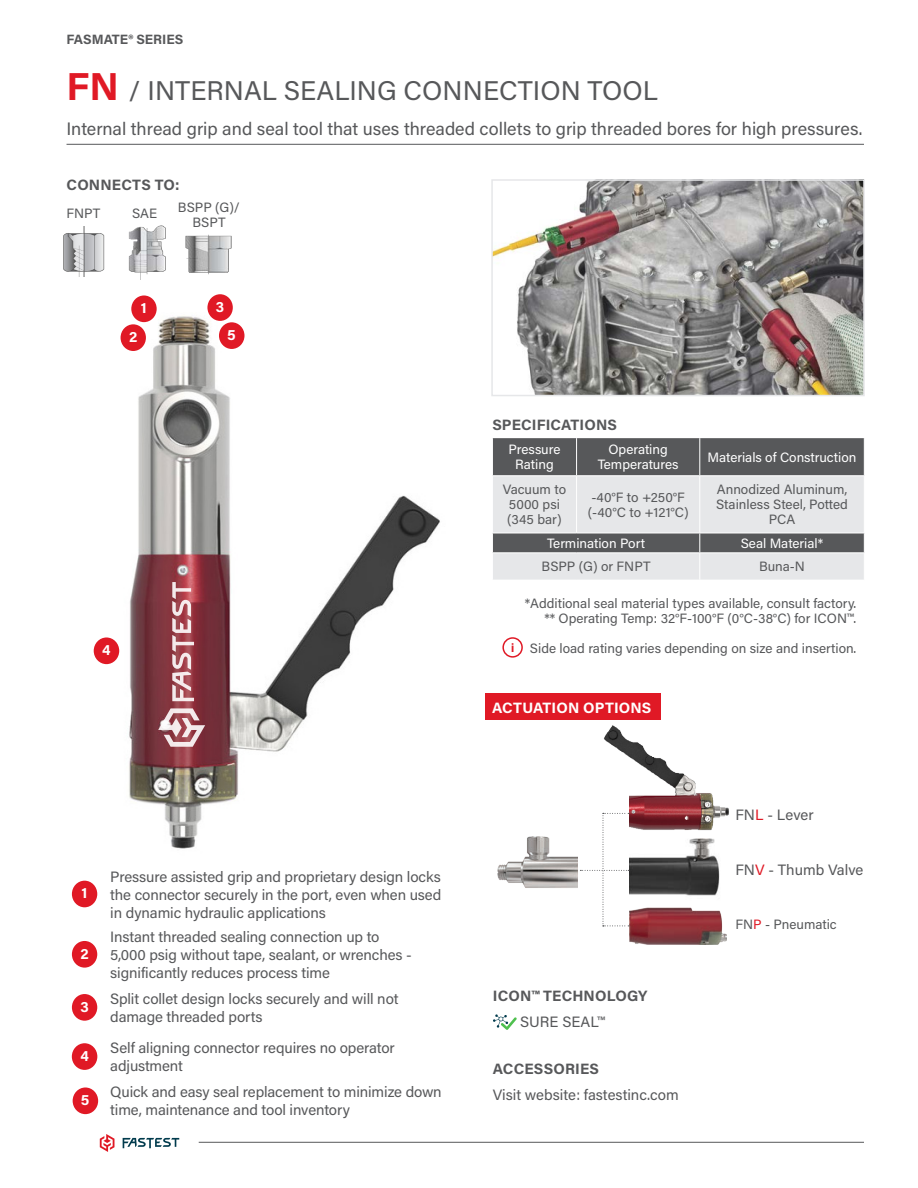
<style>
.page{position:relative;width:918px;height:1188px;background:#fff}
.page>*{position:absolute;margin:0;border:0;box-sizing:border-box;transform-origin:0 0}
.t1{font:27px "Acumin Pro";color:#57585a}
.t2{font:18px "Acumin Pro";color:#57585a}
.Table___Label_body{font:15px/18px "Acumin Pro";letter-spacing:-.01em;color:#57585a}
.Subhead_80_Black{font:700 15px "Acumin Pro";letter-spacing:.01em;color:#57585a}
.Body_copy{font:15px "Acumin Pro";color:#57585a}
.t3{font:700 15px "Acumin Pro";letter-spacing:.01em;color:#fff}
.Footnote_copy{font:13.5px/15px "Acumin Pro";color:#57585a;text-align:center}
.Table___Label_body-2{font:13.5px/15px "Acumin Pro";color:#57585a}
.Table___Label_body-3{font:13.5px/15px "Acumin Pro";color:#fff;text-align:center}
.t4{font:700 13.5px "Acumin Pro";color:#57585a}
.Body_copy-2{font:13.5px "Acumin Pro";color:#57585a}
.Body_copy-3{font:700 12px "Roboto";color:#e01925}
.s1{font-weight:700;font-size:39px;color:#e01925}
.s2{color:#e01925}
</style>
<div class="page">
<img style="left:629px;top:838px;width:91px;height:58px">
<img style="left:630px;top:907px;width:96px;height:38px">
<img style="left:185px;top:234px;width:47px;height:41px">
<img style="left:63px;top:227px;width:42px;height:49px">
<img style="left:128px;top:225px;width:38px;height:54px">
<div style="left:485px;top:693px;width:175px;height:27px;background:#e01925"></div>
<svg style="left:492px;top:438px;width:373px;height:142px;background:#afb0b2"></svg>
<img style="left:494px;top:182px;width:368px;height:211px">
<div style="left:491px;top:179px;width:374px;height:217px;border:2px solid #e6e7e9"></div>
<hr style="left:67px;top:144px;width:797px;height:1px;background:#57585a">
<img style="left:93px;top:295px;width:347px;height:554px">
<div style="left:131px;top:295px;width:26px;height:27px;background:#e01925;border-radius:50%"></div>
<div style="left:121px;top:324px;width:25px;height:27px;background:#e01925;border-radius:50%"></div>
<div style="left:207px;top:294px;width:26px;height:27px;background:#e01925;border-radius:50%"></div>
<div style="left:94px;top:637px;width:25px;height:27px;background:#e01925;border-radius:50%"></div>
<div style="left:72px;top:881px;width:25px;height:26px;background:#e01925;border-radius:50%"></div>
<div style="left:72px;top:941px;width:25px;height:27px;background:#e01925;border-radius:50%"></div>
<div style="left:72px;top:994px;width:25px;height:27px;background:#e01925;border-radius:50%"></div>
<div style="left:72px;top:1043px;width:25px;height:27px;background:#e01925;border-radius:50%"></div>
<div style="left:73px;top:1088px;width:25px;height:26px;background:#e01925;border-radius:50%"></div>
<div style="left:219px;top:322px;width:25px;height:27px;background:#e01925;border-radius:50%"></div>
<svg style="left:158px;top:708px;width:47px;height:39px;background:#b7858b"></svg>
<svg style="left:172px;top:582px;width:22px;height:119px;background:#c2848a"></svg>
<img style="left:497px;top:836px;width:81px;height:52px">
<img style="left:630px;top:792px;width:99px;height:39px">
<img style="left:604px;top:725px;width:92px;height:67px">
<svg style="left:580px;top:813px;width:49px;height:114px"></svg>
<svg style="left:493px;top:1014px;width:24px;height:16px"></svg>
<div style="left:502px;top:637px;width:21px;height:21px;border:2px solid #e01925;border-radius:50%"></div>
<hr style="left:199px;top:1142px;width:665px;height:1px;background:#57585a">
<svg style="left:100px;top:1134px;width:14px;height:18px"></svg>
<svg style="left:123px;top:1138px;width:56px;height:10px"></svg>
<p class="t4" style="left:67px;top:30px;width:119px">FASMATE® SERIES</p>
<p class="t1" style="left:67px;top:72px;width:593px"><span class="s1">FN</span> / INTERNAL SEALING CONNECTION TOOL</p>
<p class="t2" style="left:67px;top:117px;width:797px">Internal thread grip and seal tool that uses threaded collets to grip threaded bores for high pressures.</p>
<p class="Subhead_80_Black" style="left:67px;top:175px;width:115px">CONNECTS TO:</p>
<p class="Footnote_copy" style="left:66px;top:205px;width:35px">FNPT</p>
<p class="Footnote_copy" style="left:178px;top:199px;width:64px">BSPP (G)/<br>BSPT</p>
<p class="Footnote_copy" style="left:132px;top:205px;width:27px">SAE</p>
<p class="t3" style="left:141px;top:297px;width:7px">1</p>
<p class="t3" style="left:129px;top:326px;width:10px">2</p>
<p class="t3" style="left:216px;top:296px;width:10px">3</p>
<p class="t3" style="left:227px;top:324px;width:10px">5</p>
<p class="t3" style="left:102px;top:639px;width:10px">4</p>
<p class="t3" style="left:82px;top:883px;width:7px">1</p>
<p class="t3" style="left:80px;top:943px;width:10px">2</p>
<p class="Table___Label_body" style="left:110px;top:867px;width:332px;text-align:justify">Pressure assisted grip and proprietary design locks the connector securely in the port, even when used in dynamic hydraulic applications</p>
<p class="Table___Label_body" style="left:110px;top:927px;width:303px">Instant threaded sealing connection up to<br>5,000 psig without tape, sealant, or wrenches - significantly reduces process time</p>
<p class="t3" style="left:80px;top:996px;width:10px">3</p>
<p class="Table___Label_body" style="left:110px;top:989px;width:290px">Split collet design locks securely and will not damage threaded ports</p>
<p class="t3" style="left:80px;top:1045px;width:10px">4</p>
<p class="Table___Label_body" style="left:110px;top:1038px;width:286px">Self aligning connector requires no operator adjustment</p>
<p class="Table___Label_body" style="left:110px;top:1082px;width:333px">Quick and easy seal replacement to minimize down time, maintenance and tool inventory</p>
<p class="t3" style="left:81px;top:1090px;width:10px">5</p>
<p class="Subhead_80_Black" style="left:492px;top:414px;width:126px">SPECIFICATIONS</p>
<p class="Table___Label_body-3" style="left:508px;top:442px;width:54px">Pressure<br>Rating</p>
<p class="Table___Label_body-3" style="left:598px;top:442px;width:82px">Operating<br>Temperatures</p>
<p class="Table___Label_body-3" style="left:708px;top:449px;width:150px">Materials of Construction</p>
<p class="Table___Label_body-2" style="left:503px;top:482px;width:65px">Vacuum to</p>
<p class="Table___Label_body-2" style="left:507px;top:497px;width:56px">5000 psi (345 bar)</p>
<p class="Table___Label_body-2" style="left:588px;top:489px;width:102px">-40°F to +250°F (-40°C to +121°C)</p>
<p class="Table___Label_body-2" style="left:717px;top:482px;width:132px">Annodized Aluminum,</p>
<p class="Table___Label_body-2" style="left:716px;top:497px;width:133px;text-align:center">Stainless Steel, Potted<br>PCA</p>
<p class="Body_copy-3" style="left:511px;top:640px;width:5px">i</p>
<p class="Table___Label_body-3" style="left:547px;top:535px;width:100px">Termination Port</p>
<p class="Table___Label_body-3" style="left:741px;top:535px;width:84px">Seal Material*</p>
<p class="Table___Label_body-2" style="left:542px;top:559px;width:110px">BSPP (G) or FNPT</p>
<p class="Table___Label_body-2" style="left:759px;top:559px;width:47px">Buna-N</p>
<p class="Footnote_copy" style="left:525px;top:595px;width:333px">*Additional seal material types available, consult factory.</p>
<p class="Footnote_copy" style="left:544px;top:610px;width:314px">** Operating Temp: 32°F-100°F (0°C-38°C) for ICON™.</p>
<p class="Footnote_copy" style="left:530px;top:640px;width:328px">Side load rating varies depending on size and insertion.</p>
<p class="t3" style="left:492px;top:697px;width:161px">ACTUATION OPTIONS</p>
<p class="Subhead_80_Black" style="left:493px;top:985px;width:156px">ICON™ TECHNOLOGY</p>
<p class="Body_copy" style="left:520px;top:1012px;width:86px">SURE SEAL™</p>
<p class="Subhead_80_Black" style="left:493px;top:1058px;width:108px">ACCESSORIES</p>
<p class="Table___Label_body" style="left:493px;top:1085px;width:188px">Visit website: fastestinc.com</p>
<p class="Body_copy" style="left:735px;top:804px;width:80px">FN<span class="s2">L</span> - Lever</p>
<p class="Body_copy" style="left:735px;top:860px;width:129px">FN<span class="s2">V</span> - Thumb Valve</p>
<p class="Body_copy-2" style="left:735px;top:915px;width:103px">FN<span class="s2">P</span> - Pneumatic</p>
</div>
